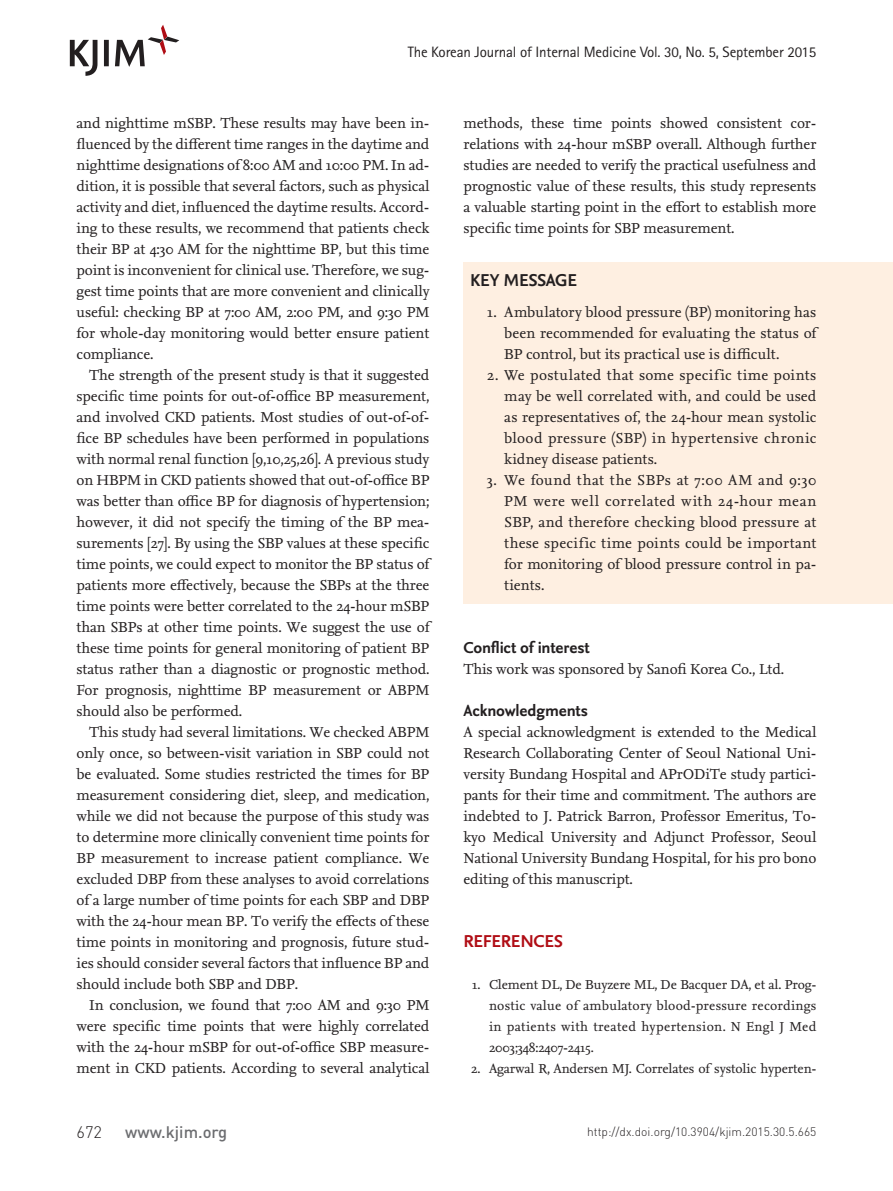
<style>
.page{position:relative;width:893px;height:1191px;background:#fff}
.page>*{position:absolute;margin:0;border:0;box-sizing:border-box;transform-origin:0 0}
.제목1{font:700 18px "Nexus Sans";letter-spacing:-.025em;color:#b00d15}
.키메세지제목{font:700 18px "Nexus Sans";letter-spacing:-.02em;color:#231f20}
.제목2{font:700 16.5px "Nexus Sans";letter-spacing:-.01em;color:#231f20}
.t1{font:500 16.5px "DIN Pro";color:#6c6d70}
.t2{font:300 16.5px "DIN Pro";color:#231f20}
.들였쓰기_본문{font:15px/21px "Nexus Serif";letter-spacing:-.01em;color:#231f20;text-align:justify}
.제목밑본문{font:15px/21px "Nexus Serif";letter-spacing:-.01em;color:#231f20;text-align:justify}
.t3{font:15px "Rotis Sans Serif Std";letter-spacing:-.01em;color:#231f20}
.t4{font:13.5px/21px "Nexus Serif";letter-spacing:-.01em;color:#231f20;text-align:justify}
.t5{font:300 12px "DIN Pro";color:#231f20}
</style>
<div class="page">
<svg style="left:70px;top:25px;width:109px;height:51px"></svg>
<div style="left:463px;top:262px;width:430px;height:341px;background:#feefe1"></div>
<p class="t3" style="left:408px;top:43px;width:410px">The Korean Journal of Internal Medicine Vol. 30, No. 5, September 2015</p>
<p class="들였쓰기_본문" style="left:77px;top:112px;width:354px">and nighttime mSBP. These results may have been in&shy;fluenced by the different time ranges in the daytime and nighttime designations of 8:00 AM and 10:00 PM. In ad&shy;dition, it is possible that several factors, such as physical activity and diet, influenced the daytime results. Accord&shy;ing to these results, we recommend that patients check their BP at 4:30 AM for the nighttime BP, but this time point is inconvenient for clinical use. Therefore, we sug&shy;gest time points that are more convenient and clinically useful: checking BP at 7:00 AM, 2:00 PM, and 9:30 PM for whole-day monitoring would better ensure patient compliance.</p>
<p class="들였쓰기_본문" style="left:77px;top:364px;width:354px;text-indent:13px">The strength of the present study is that it suggested specific time points for out-of-office BP measurement, and involved CKD patients. Most studies of out-of-of&shy;fice BP schedules have been performed in populations with normal renal function [9,10,25,26]. A previous study on HBPM in CKD patients showed that out-of-office BP was better than office BP for diagnosis of hypertension; however, it did not specify the timing of the BP mea&shy;surements [27]. By using the SBP values at these specific time points, we could expect to monitor the BP status of patients more effectively, because the SBPs at the three time points were better correlated to the 24-hour mSBP than SBPs at other time points. We suggest the use of these time points for general monitoring of patient BP status rather than a diagnostic or prognostic method.<br>For prognosis, nighttime BP measurement or ABPM should also be performed.</p>
<p class="들였쓰기_본문" style="left:77px;top:721px;width:354px;text-indent:13px">This study had several limitations. We checked ABPM only once, so between-visit variation in SBP could not be evaluated. Some studies restricted the times for BP measurement considering diet, sleep, and medication, while we did not because the purpose of this study was to determine more clinically convenient time points for BP measurement to increase patient compliance. We excluded DBP from these analyses to avoid correlations of a large number of time points for each SBP and DBP with the 24-hour mean BP. To verify the effects of these time points in monitoring and prognosis, future stud&shy;ies should consider several factors that influence BP and should include both SBP and DBP.</p>
<p class="들였쓰기_본문" style="left:77px;top:994px;width:354px;text-indent:13px">In conclusion, we found that 7:00 AM and 9:30 PM were specific time points that were highly correlated with the 24-hour mSBP for out-of-office SBP measure&shy;ment in CKD patients. According to several analytical</p>
<p class="t2" style="left:77px;top:1120px;width:27px">672</p>
<p class="t1" style="left:125px;top:1120px;width:104px">www.kjim.org</p>
<p class="들였쓰기_본문" style="left:463px;top:112px;width:354px">methods, these time points showed consistent cor&shy;relations with 24-hour mSBP overall. Although further studies are needed to verify the practical usefulness and prognostic value of these results, this study represents a valuable starting point in the effort to establish more specific time points for SBP measurement.</p>
<p class="키메세지제목" style="left:470px;top:268px;width:108px">KEY MESSAGE</p>
<p class="들였쓰기_본문" style="left:504px;top:301px;width:314px;text-indent:-17px">1. Ambulatory blood pressure (BP) monitoring has been recommended for evaluating the status of BP control, but its practical use is difficult.</p>
<p class="들였쓰기_본문" style="left:504px;top:364px;width:314px;text-indent:-17px">2. We postulated that some specific time points may be well correlated with, and could be used as representatives of, the 24-hour mean systolic blood pressure (SBP) in hypertensive chronic kidney disease patients.</p>
<p class="들였쓰기_본문" style="left:504px;top:469px;width:314px;text-indent:-17px">3. We found that the SBPs at 7:00 AM and 9:30<br>PM were well correlated with 24-hour mean SBP, and therefore checking blood pressure at these specific time points could be important for monitoring of blood pressure control in pa&shy;tients.</p>
<p class="제목2" style="left:463px;top:637px;width:128px">Conflict of interest</p>
<p class="제목밑본문" style="left:463px;top:658px;width:322px">This work was sponsored by Sanofi Korea Co., Ltd.</p>
<p class="제목2" style="left:463px;top:700px;width:126px">Acknowledgments</p>
<p class="제목밑본문" style="left:463px;top:721px;width:354px">A special acknowledgment is extended to the Medical Research Collaborating Center of Seoul National Uni&shy;versity Bundang Hospital and APrODiTe study partici&shy;pants for their time and commitment. The authors are indebted to J. Patrick Barron, Professor Emeritus, To&shy;kyo Medical University and Adjunct Professor, Seoul National University Bundang Hospital, for his pro bono editing of this manuscript.</p>
<p class="제목1" style="left:463px;top:929px;width:101px">REFERENCES</p>
<p class="t4" style="left:489px;top:973px;width:329px;text-indent:-17px">1. Clement DL, De Buyzere ML, De Bacquer DA, et al. Prog&shy;nostic value of ambulatory blood-pressure recordings in patients with treated hypertension. N Engl J Med 2003;348:2407-2415.</p>
<p class="t4" style="left:471px;top:1057px;width:347px">2. Agarwal R, Andersen MJ. Correlates of systolic hyperten-</p>
<p class="t5" style="left:587px;top:1123px;width:231px">http://dx.doi.org/10.3904/kjim.2015.30.5.665</p>
</div>
